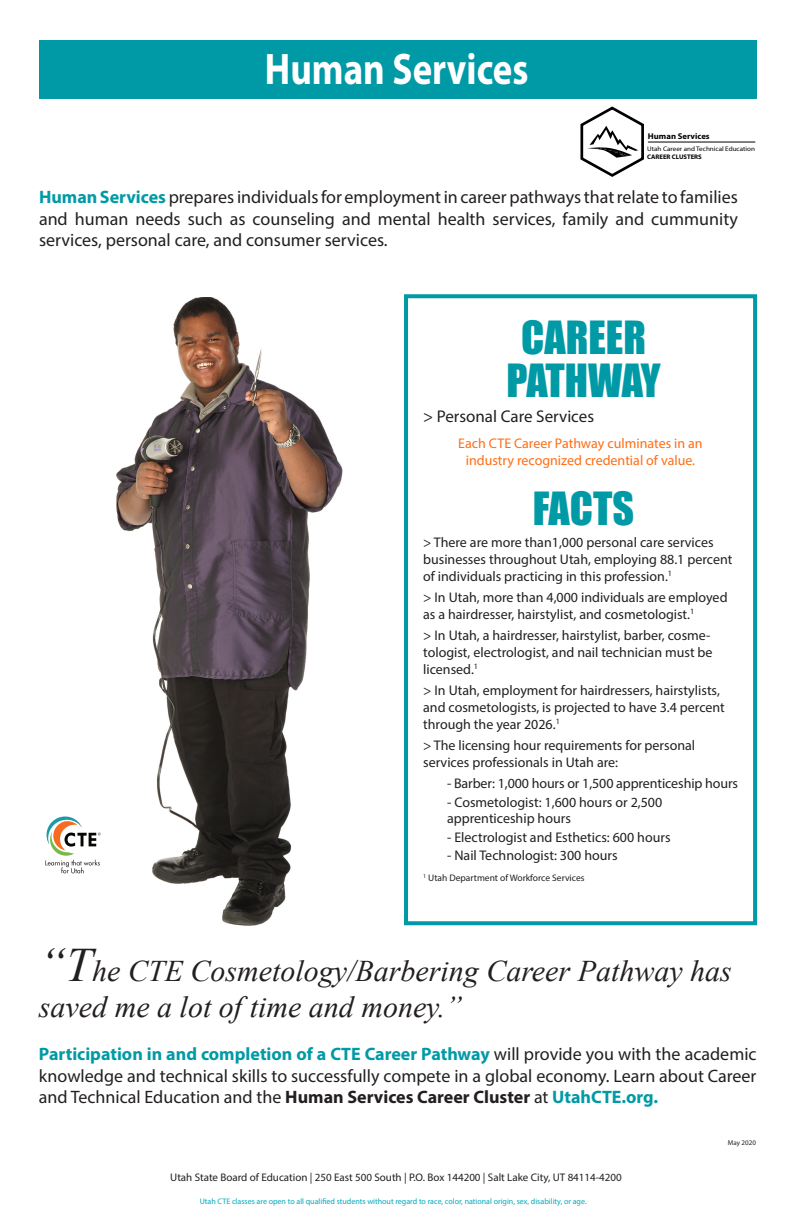
<style>
.page{position:relative;width:792px;height:1224px;background:#fff}
.page>*{position:absolute;margin:0;border:0;box-sizing:border-box;transform-origin:0 0}
.t1{font:700 44.4px "Myriad Pro";color:#fff;scale:.83 1}
.t2{font:42px/43px "Impact";color:#009aa6;text-align:center}
.t3{font:italic 30px/36px "Times New Roman";color:#231f20}
.t4{font:18px/21.6px "Myriad Pro";color:#231f20;text-align:justify}
.t5{font:17px "Myriad Pro";color:#231f20}
.t6{font:14px/16.8px "Myriad Pro";color:#231f20}
.t7{font:14px/16.8px "Myriad Pro";color:#ff6d14;text-align:center}
.t8{font:11px "Myriad Pro";color:#231f20}
.t9{font:9.5px "Myriad Pro";color:#231f20}
.t10{font:700 8.4px "Myriad Pro";color:#000}
.t11{font:8px "Myriad Pro";color:#00aabc}
.t12{font:7px "Myriad Pro";color:#231f20}
.t13{font:6.6px "Myriad Pro";color:#000;scale:1.07 1}
.t14{font:700 6.6px "Myriad Pro";color:#000}
.s1{font-weight:700;color:#009aa6}
.s2{font-size:48px}
.s3{font-weight:700}
</style>
<div class="page">
<div style="left:39px;top:40px;width:718px;height:59px;background:#009aa6"></div>
<div style="left:404px;top:294px;width:353px;height:631px;border:4px solid #009aa6"></div>
<hr style="left:648px;top:142px;width:107px;height:1px;background:#000">
<svg style="left:580px;top:106px;width:64px;height:71px"></svg>
<img style="left:61px;top:298px;width:282px;height:628px">
<svg style="left:45px;top:814px;width:56px;height:59px"></svg>
<h1 class="t1" style="left:265px;top:41px;width:319px">Human Services</h1>
<p class="t10" style="left:648px;top:130px;width:63px">Human Services</p>
<p class="t13" style="left:647px;top:144px;width:102px">Utah Career and Technical Education</p>
<p class="t14" style="left:647px;top:152px;width:56px">CAREER CLUSTERS</p>
<p class="t4" style="left:39px;top:186px;width:700px"><span class="s1">Human Services</span> prepares individuals for employment in career pathways that relate to families and human needs such as counseling and mental health services, family and cummunity services, personal care, and consumer services.</p>
<h2 class="t2" style="left:506px;top:314px;width:156px">CAREER<br>PATHWAY</h2>
<p class="t5" style="left:423px;top:406px;width:173px">&gt; Personal Care Services</p>
<p class="t7" style="left:458px;top:435px;width:246px">Each CTE Career Pathway culminates in an industry recognized credential of value.</p>
<h2 class="t2" style="left:533px;top:486px;width:103px">FACTS</h2>
<p class="t6" style="left:423px;top:534px;width:311px">&gt; There are more than1,000 personal care services businesses throughout Utah, employing 88.1 percent of individuals practicing in this profession.<sup>1</sup></p>
<p class="t6" style="left:423px;top:589px;width:306px">&gt; In Utah, more than 4,000 individuals are employed as a hairdresser, hairstylist, and cosmetologist.<sup>1</sup></p>
<p class="t6" style="left:423px;top:627px;width:291px">&gt; In Utah, a hairdresser, hairstylist, barber, cosme&shy;tologist, electrologist, and nail technician must be licensed.<sup>1</sup></p>
<p class="t6" style="left:423px;top:682px;width:303px">&gt; In Utah, employment for hairdressers, hairstylists, and cosmetologists, is projected to have 3.4 percent through the year 2026.<sup>1</sup></p>
<p class="t6" style="left:423px;top:737px;width:274px">&gt; The licensing hour requirements for personal services professionals in Utah are:</p>
<p class="t6" style="left:447px;top:775px;width:292px">- Barber: 1,000 hours or 1,500 apprenticeship hours</p>
<p class="t6" style="left:447px;top:793px;width:217px">- Cosmetologist: 1,600 hours or 2,500 apprenticeship hours</p>
<p class="t6" style="left:447px;top:828px;width:225px">- Electrologist and Esthetics: 600 hours</p>
<p class="t6" style="left:447px;top:847px;width:172px">- Nail Technologist: 300 hours</p>
<p class="t9" style="left:423px;top:872px;width:163px"><sup>1</sup> Utah Department of Workforce Services</p>
<h3 class="t3" style="left:39px;top:952px;width:695px"><span class="s2">“T</span>he CTE Cosmetology/Barbering Career Pathway has saved me a lot of time and money.”</h3>
<p class="t4" style="left:39px;top:1043px;width:719px"><span class="s1">Participation in and completion of a CTE Career Pathway</span> will provide you with the academic knowledge and technical skills to successfully compete in a global economy. Learn about Career and Technical Education and the <span class="s3">Human Services Career Cluster</span> at <span class="s1">UtahCTE.org.</span></p>
<p class="t8" style="left:170px;top:1171px;width:453px">Utah State Board of Education | 250 East 500 South | P.O. Box 144200 | Salt Lake City, UT 84114-4200</p>
<p class="t11" style="left:200px;top:1196px;width:388px">Utah CTE classes are open to all qualified students without regard to race, color, national origin, sex, disability, or age.</p>
<p class="t12" style="left:728px;top:1138px;width:30px">May 2020</p>
</div>
